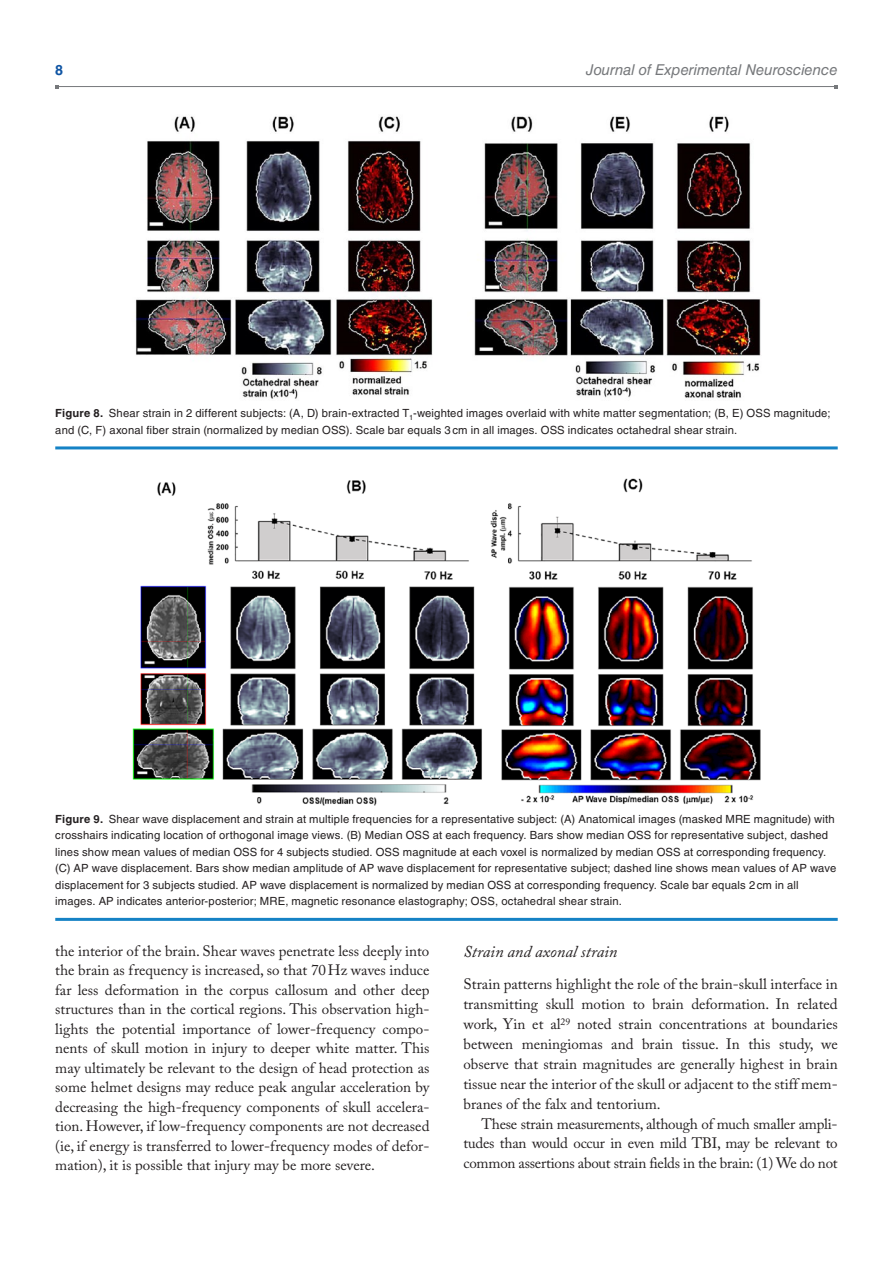
<style>
.page{position:relative;width:893px;height:1263px;background:#fff}
.page>*{position:absolute;margin:0;border:0;box-sizing:border-box;transform-origin:0 0}
.t1{font:italic 16.5px "Adobe Caslon Pro";color:#231f20}
.t2{font:15px/19.5px "Adobe Caslon Pro";color:#231f20;text-align:justify}
.t3{font:italic 15px "Helvetica LT Std";letter-spacing:-.005em;color:#76787b}
.t4{font:700 14.25px "Helvetica LT Std";color:#1055a4}
.t5{font:11.25px/16.5px "Helvetica LT Std";letter-spacing:.015em;color:#231f20}
.s1{font-weight:700}
</style>
<div class="page">
<hr style="left:57px;top:86px;width:779px;height:1px;background:#76787b">
<hr style="left:55px;top:446px;width:783px;height:3px;background:#1582c5">
<img style="left:135px;top:116px;width:626px;height:283px">
<hr style="left:55px;top:918px;width:783px;height:3px;background:#1582c5">
<img style="left:132px;top:478px;width:629px;height:328px">
<p class="t4" style="left:55px;top:61px;width:9px">8</p>
<p class="t3" style="left:586px;top:61px;width:253px">Journal of Experimental Neuroscience</p>
<p class="t5" style="left:55px;top:405px;width:777px"><span class="s1">Figure 8.</span> Shear strain in 2 different subjects: (A, D) brain-extracted T<sub>1</sub>-weighted images overlaid with white matter segmentation; (B, E) OSS magnitude; and (C, F) axonal fiber strain (normalized by median OSS). Scale bar equals 3cm in all images. OSS indicates octahedral shear strain.</p>
<p class="t5" style="left:55px;top:810px;width:783px"><span class="s1">Figure 9.</span> Shear wave displacement and strain at multiple frequencies for a representative subject: (A) Anatomical images (masked MRE magnitude) with crosshairs indicating location of orthogonal image views. (B) Median OSS at each frequency. Bars show median OSS for representative subject, dashed lines show mean values of median OSS for 4 subjects studied. OSS magnitude at each voxel is normalized by median OSS at corresponding frequency. (C) AP wave displacement. Bars show median amplitude of AP wave displacement for representative subject; dashed line shows mean values of AP wave displacement for 3 subjects studied. AP wave displacement is normalized by median OSS at corresponding frequency. Scale bar equals 2cm in all images. AP indicates anterior-posterior; MRE, magnetic resonance elastography; OSS, octahedral shear strain.</p>
<p class="t2" style="left:55px;top:941px;width:376px">the interior of the brain. Shear waves penetrate less deeply into the brain as frequency is increased, so that 70Hz waves induce far less deformation in the corpus callosum and other deep structures than in the cortical regions. This observation high&shy;lights the potential importance of lower-frequency compo&shy;nents of skull motion in injury to deeper white matter. This may ultimately be relevant to the design of head protection as some helmet designs may reduce peak angular acceleration by decreasing the high-frequency components of skull accelera&shy;tion. However, if low-frequency components are not decreased (ie, if energy is transferred to lower-frequency modes of defor&shy;mation), it is possible that injury may be more severe.</p>
<p class="t1" style="left:463px;top:941px;width:155px">Strain and axonal strain</p>
<p class="t2" style="left:463px;top:974px;width:376px;line-height:20px">Strain patterns highlight the role of the brain-skull interface in transmitting skull motion to brain deformation. In related work, Yin et al<sup>29</sup> noted strain concentrations at boundaries between meningiomas and brain tissue. In this study, we observe that strain magnitudes are generally highest in brain tissue near the interior of the skull or adjacent to the stiff mem&shy;branes of the falx and tentorium.</p>
<p class="t2" style="left:463px;top:1113px;width:376px;line-height:20px;text-indent:18px">These strain measurements, although of much smaller ampli&shy;tudes than would occur in even mild TBI, may be relevant to common assertions about strain fields in the brain: (1) We do not</p>
</div>
